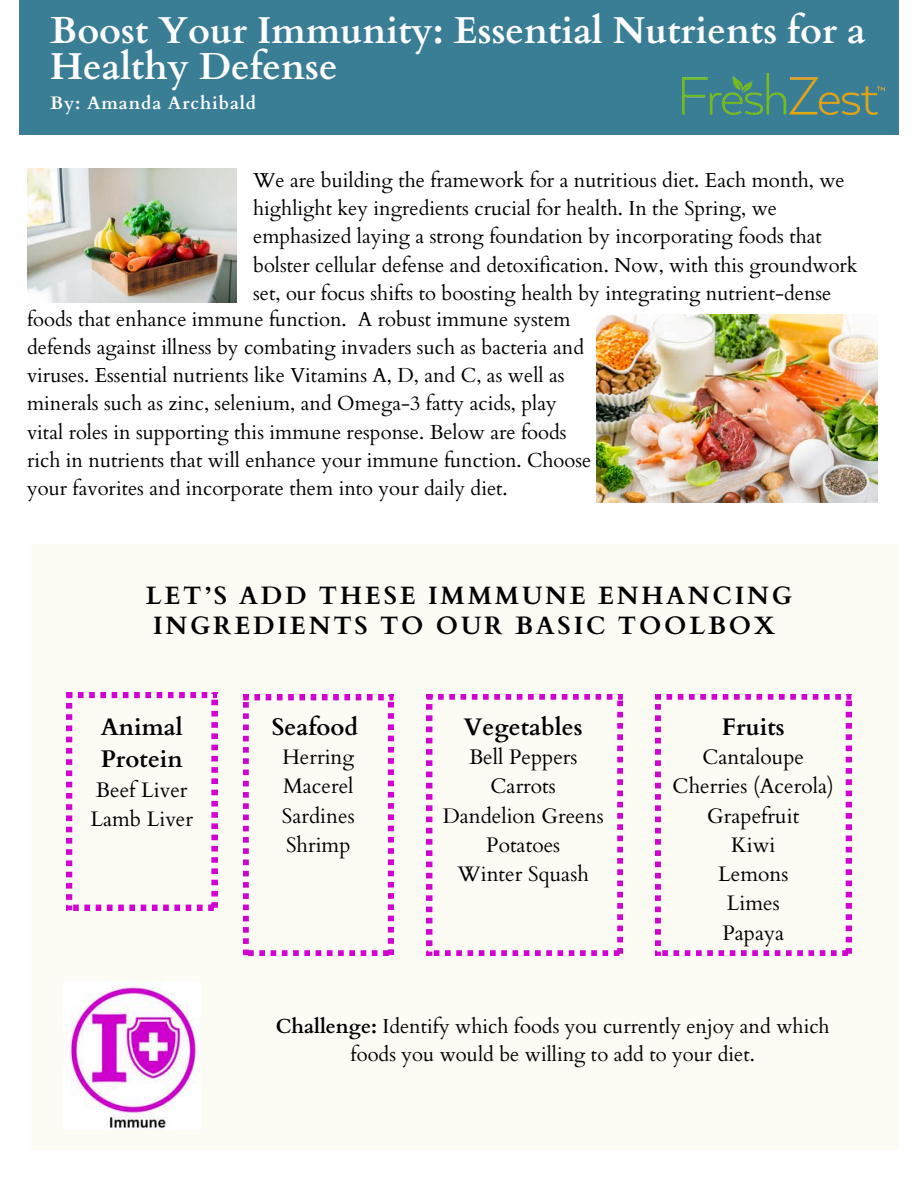
<style>
.page{position:relative;width:918px;height:1188px;background:#fff}
.page>*{position:absolute;margin:0;border:0;box-sizing:border-box;transform-origin:0 0}
.t1{font:700 37.5px/36px "Cardo";color:#fdfdfd}
.t2{font:700 25.2px/30.3px "Cardo";letter-spacing:.11em;color:#000}
.t3{font:700 24px/32.7px "Cardo";color:#000}
.t4{font:21px/29.2px "Cardo";color:#000;text-align:center}
.t5{font:20.25px/28.2px "Cardo";color:#000}
.t6{font:700 18px "Cardo";letter-spacing:.05em;color:#fff}
.s1{font-weight:700}
</style>
<div class="page">
<div style="left:19px;top:0;width:880px;height:135px;background:#3a7e96"></div>
<img style="left:682px;top:74px;width:203px;height:40px">
<div style="left:31px;top:545px;width:868px;height:605px;background:#fcfbf4"></div>
<svg style="left:67px;top:693px;width:150px;height:217px"></svg>
<svg style="left:243px;top:695px;width:151px;height:261px"></svg>
<svg style="left:655px;top:694px;width:196px;height:262px"></svg>
<svg style="left:427px;top:694px;width:196px;height:262px"></svg>
<img style="left:64px;top:981px;width:136px;height:149px">
<img style="left:27px;top:169px;width:209px;height:134px">
<img style="left:597px;top:315px;width:281px;height:187px">
<h3 class="t1" style="left:50px;top:14px;width:817px">Boost Your Immunity: Essential Nutrients for a<br>Healthy Defense</h3>
<h3 class="t6" style="left:50px;top:92px;width:207px">By: Amanda Archibald</h3>
<h3 class="t5" style="left:253px;top:167px;width:606px">We are building the framework for a nutritious diet. Each month, we highlight key ingredients crucial for health. In the Spring, we emphasized laying a strong foundation by incorporating foods that bolster cellular defense and detoxification. Now, with this groundwork set, our focus shifts to boosting health by integrating nutrient-dense</h3>
<h3 class="t5" style="left:27px;top:306px;width:566px">foods that enhance immune function. A robust immune system defends against illness by combating invaders such as bacteria and viruses. Essential nutrients like Vitamins A, D, and C, as well as minerals such as zinc, selenium, and Omega-3 fatty acids, play vital roles in supporting this immune response. Below are foods rich in nutrients that will enhance your immune function. Choose your favorites and incorporate them into your daily diet.</h3>
<h3 class="t2" style="left:146px;top:581px;width:648px">LET’S ADD THESE IMMMUNE ENHANCING<br>INGREDIENTS TO OUR BASIC TOOLBOX</h3>
<p class="t3" style="left:101px;top:711px;width:84px">Animal<br>Protein</p>
<p class="t4" style="left:90px;top:775px;width:104px;text-align:left">Beef Liver<br>Lamb Liver</p>
<h3 class="t3" style="left:272px;top:711px;width:88px">Seafood</h3>
<h3 class="t4" style="left:282px;top:743px;width:74px;text-align:justify">Herring Macerel Sardines Shrimp</h3>
<p class="t3" style="left:464px;top:711px;width:120px">Vegetables</p>
<p class="t4" style="left:443px;top:743px;width:163px">Bell Peppers<br>Carrots<br>Dandelion Greens<br>Potatoes<br>Winter Squash</p>
<h3 class="t3" style="left:722px;top:711px;width:64px">Fruits</h3>
<h3 class="t4" style="left:673px;top:743px;width:163px">Cantaloupe<br>Cherries (Acerola)<br>Grapefruit<br>Kiwi<br>Lemons<br>Limes<br>Papaya</h3>
<h2 class="t5" style="left:276px;top:1012px;width:555px;text-align:center"><span class="s1">Challenge:</span> Identify which foods you currently enjoy and which foods you would be willing to add to your diet.</h2>
</div>
